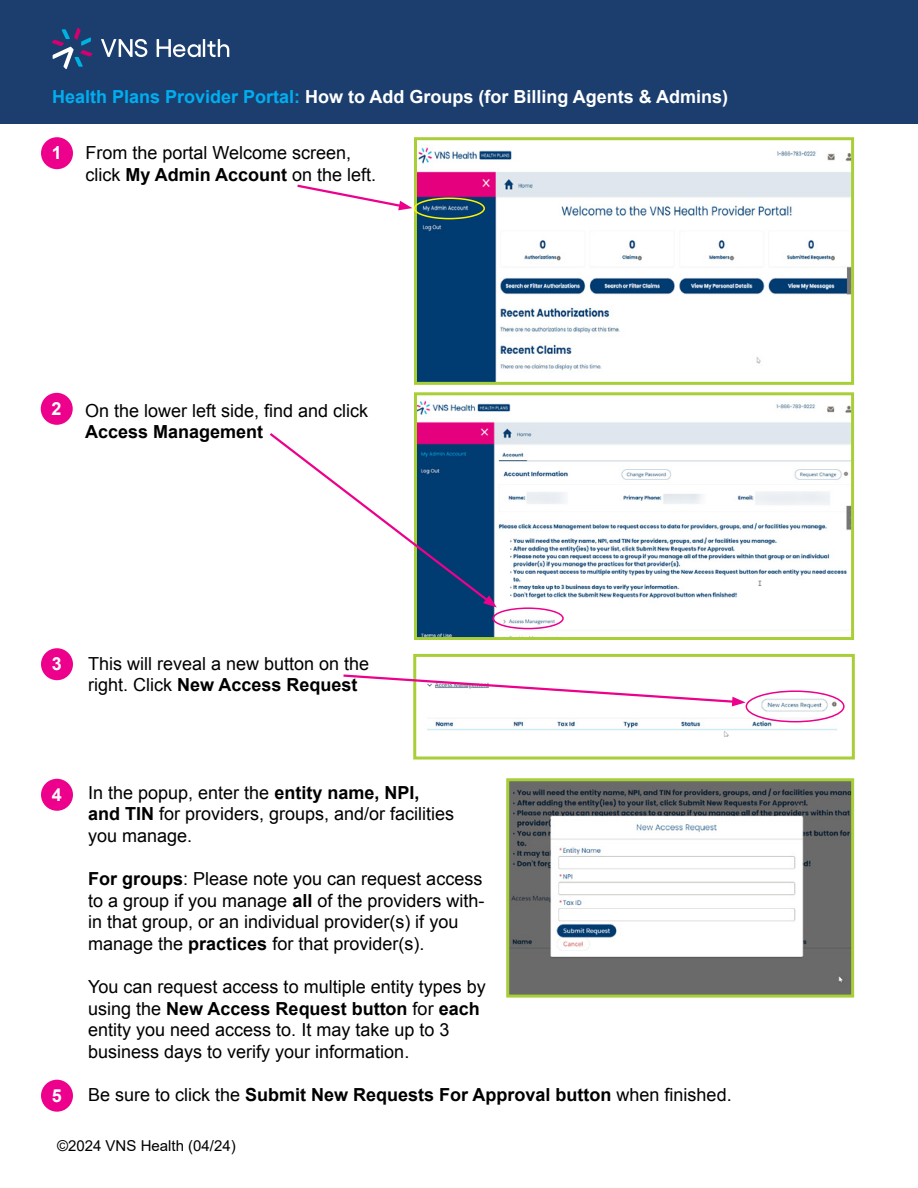
<style>
.page{position:relative;width:918px;height:1188px;background:#fff}
.page>*{position:absolute;margin:0;border:0;box-sizing:border-box;transform-origin:0 0}
.t1{font:18px/21.6px "Arial";color:#000}
.t2{font:700 18px "Arial";color:#000}
.t3{font:700 18px "Arial";color:#fff}
.t4{font:15px "Arial";color:#000}
.s1{color:#00aeef}
.s2{font-weight:700}
.s3{font-weight:400}
</style>
<div class="page">
<img style="left:418px;top:400px;width:432px;height:236px">
<div style="left:414px;top:392px;width:440px;height:248px;border:3px solid #a9cf38"></div>
<svg style="left:297px;top:184px;width:115px;height:26px"></svg>
<div style="left:41px;top:393px;width:32px;height:32px;background:#ec008c;border-radius:50%"></div>
<div style="left:41px;top:648px;width:32px;height:32px;background:#ec008c;border-radius:50%"></div>
<div style="left:41px;top:779px;width:32px;height:32px;background:#ec008c;border-radius:50%"></div>
<div style="left:41px;top:1080px;width:32px;height:32px;background:#ec008c;border-radius:50%"></div>
<div style="left:41px;top:137px;width:32px;height:32px;background:#ec008c;border-radius:50%"></div>
<img style="left:418px;top:147px;width:432px;height:234px">
<div style="left:414px;top:137px;width:440px;height:248px;border:3px solid #a9cf38"></div>
<div style="left:492px;top:607px;width:72px;height:22px;border:2px solid #ec008c;border-radius:50%"></div>
<svg style="left:270px;top:431px;width:227px;height:176px"></svg>
<div style="left:414px;top:197px;width:71px;height:22px;border:2px solid #fff200;border-radius:50%"></div>
<img style="left:510px;top:782px;width:340px;height:212px">
<div style="left:506px;top:778px;width:348px;height:220px;border:3px solid #a9cf38"></div>
<img style="left:427px;top:691px;width:418px;height:46px">
<div style="left:413px;top:654px;width:442px;height:106px;border:3px solid #a9cf38"></div>
<div style="left:746px;top:690px;width:99px;height:32px;border:2px solid #ec008c;border-radius:50%"></div>
<svg style="left:343px;top:673px;width:403px;height:33px"></svg>
<div style="left:0;top:0;width:918px;height:123px;background:#1b3e6f"></div>
<svg style="left:52px;top:28px;width:41px;height:41px"></svg>
<svg style="left:101px;top:39px;width:46px;height:18px"></svg>
<svg style="left:157px;top:39px;width:72px;height:18px"></svg>
<p class="t3" style="left:52px;top:85px;width:678px"><span class="s1">Health Plans Provider Portal:</span> How to Add Groups (for Billing Agents &amp; Admins)</p>
<p class="t3" style="left:52px;top:141px;width:12px">1</p>
<p class="t1" style="left:86px;top:142px;width:292px">From the portal Welcome screen, click <span class="s2">My Admin Account</span> on the left.</p>
<p class="t3" style="left:51px;top:397px;width:12px">2</p>
<p class="t1" style="left:85px;top:400px;width:285px">On the lower left side, find and click</p>
<p class="t2" style="left:85px;top:420px;width:180px">Access Management</p>
<p class="t3" style="left:52px;top:652px;width:12px">3</p>
<p class="t1" style="left:88px;top:653px;width:283px">This will reveal a new button on the right. Click <span class="s2">New Access Request</span></p>
<p class="t3" style="left:52px;top:783px;width:12px">4</p>
<p class="t3" style="left:52px;top:1084px;width:12px">5</p>
<p class="t1" style="left:88px;top:782px;width:368px">In the popup, enter the <span class="s2">entity name, NPI, and TIN</span> for providers, groups, and/or facilities you manage.</p>
<p class="t1" style="left:88px;top:868px;width:398px"><span class="s2">For groups</span>: Please note you can request access to a group if you manage <span class="s2">all</span> of the providers with&shy;in that group, or an individual provider(s) if you manage the <span class="s2">practices</span> for that provider(s).</p>
<p class="t1" style="left:88px;top:976px;width:399px">You can request access to multiple entity types by using the <span class="s2">New Access Request button</span> for <span class="s2">each </span>entity you need access to. It may take up to 3 business days to verify your information.</p>
<p class="t2" style="left:88px;top:1083px;width:645px"><span class="s3">Be sure to click the</span> Submit New Requests For Approval button <span class="s3">when finished.</span></p>
<p class="t4" style="left:57px;top:1136px;width:180px">©2024 VNS Health (04/24)</p>
</div>
